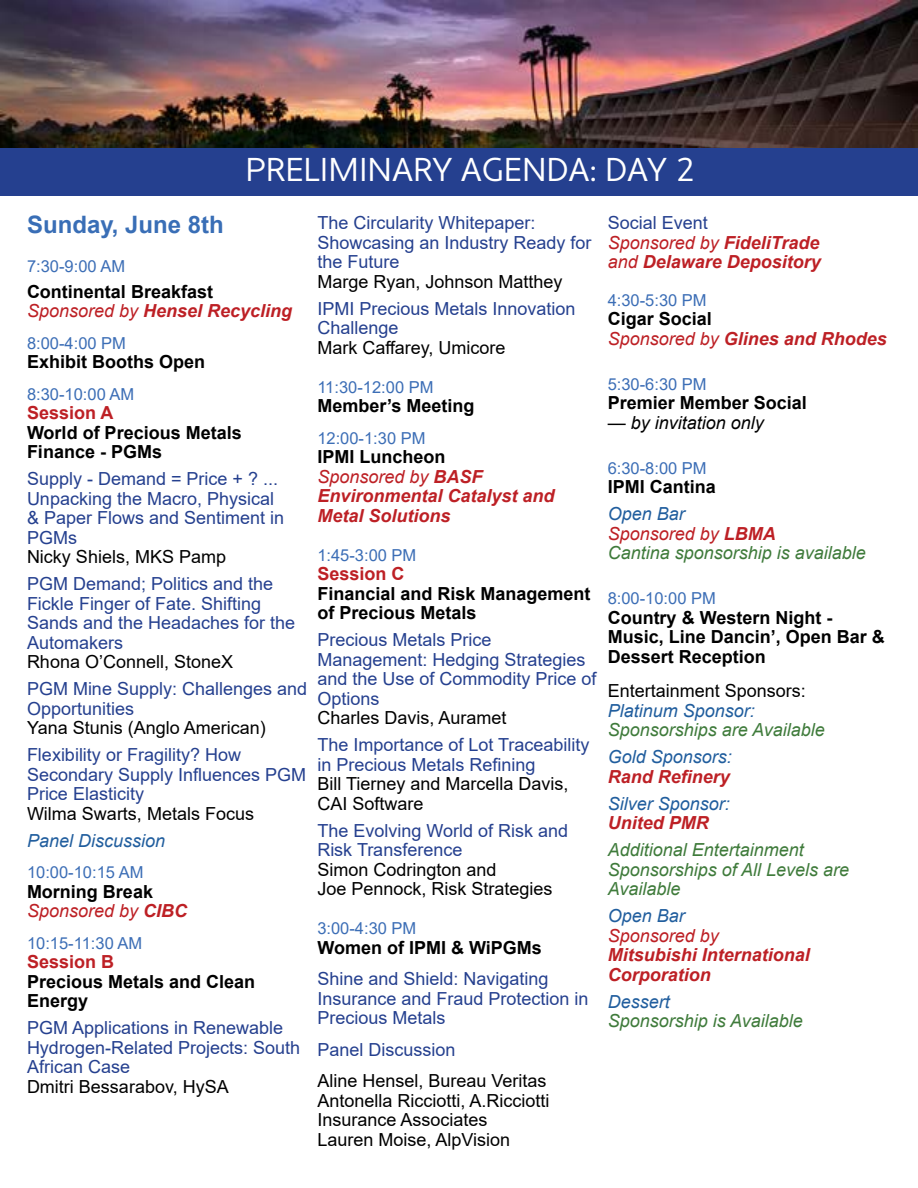
<style>
.page{position:relative;width:918px;height:1188px;background:#fff}
.page>*{position:absolute;margin:0;border:0;box-sizing:border-box;transform-origin:0 0}
.t1{font:33px "Apertura";color:#fff}
.t2{font:700 24px "Arial";color:#396eb6}
.t3{font:18px/19.5px "Arial";color:#25408f}
.t4{font:18px/19.5px "Arial";color:#000}
.t5{font:700 18px/19.5px "Arial";color:#000}
.t6{font:italic 700 18px/19.5px "Arial";color:#bd2025}
.t7{font:italic 18px/19.5px "Arial";color:#3f7b3b}
.t8{font:italic 18px "Arial";color:#215e9e}
.t9{font:700 18px "Arial";color:#bd2025}
.t10{font:italic 18px "Arial";color:#000}
.t11{font:italic 18px "Arial";color:#bd2025}
.t12{font:16.5px "Arial";color:#3c6eb6}
.s1{font-weight:400;font-style:italic;color:#bd2025}
.s2{font-style:italic;color:#bd2025}
.s3{font-style:normal;color:#000}
.s4{font-weight:400}
.s5{font-weight:400;font-style:normal;color:#25408f}
.s6{color:#215e9e}
.s7{color:#bd2025}
.s8{font-weight:700;color:#bd2025}
</style>
<div class="page">
<img style="left:0;top:0;width:918px;height:148px">
<div style="left:0;top:148px;width:918px;height:48px;background:#25408f"></div>
<h1 class="t1" style="left:245px;top:150px;width:450px">PRELIMINARY AGENDA: DAY 2</h1>
<h2 class="t2" style="left:27px;top:208px;width:198px">Sunday, June 8th</h2>
<p class="t12" style="left:27px;top:255px;width:100px">7:30-9:00 AM</p>
<p class="t5" style="left:27px;top:282px;width:267px">Continental Breakfast<br><span class="s1">Sponsored by</span> <span class="s2">Hensel Recycling</span></p>
<p class="t12" style="left:27px;top:332px;width:101px">8:00-4:00 PM</p>
<p class="t5" style="left:27px;top:353px;width:180px">Exhibit Booths Open</p>
<p class="t12" style="left:27px;top:383px;width:109px">8:30-10:00 AM</p>
<p class="t9" style="left:27px;top:400px;width:88px">Session A</p>
<p class="t5" style="left:27px;top:423px;width:216px">World of Precious Metals<br>Finance - PGMs</p>
<p class="t3" style="left:27px;top:469px;width:259px">Supply - Demand = Price + ? ...<br>Unpacking the Macro, Physical &amp; Paper Flows and Sentiment in<br>PGMs</p>
<p class="t4" style="left:27px;top:547px;width:201px">Nicky Shiels, MKS Pamp</p>
<p class="t3" style="left:27px;top:574px;width:270px">PGM Demand; Politics and the<br>Fickle Finger of Fate. Shifting<br>Sands and the Headaches for the<br>Automakers</p>
<p class="t4" style="left:27px;top:652px;width:208px">Rhona O’Connell, StoneX</p>
<p class="t3" style="left:27px;top:679px;width:282px">PGM Mine Supply: Challenges and<br>Opportunities</p>
<p class="t4" style="left:27px;top:718px;width:240px">Yana Stunis (Anglo American)</p>
<p class="t3" style="left:27px;top:745px;width:281px">Flexibility or Fragility? How<br>Secondary Supply Influences PGM<br>Price Elasticity</p>
<p class="t4" style="left:27px;top:804px;width:229px">Wilma Swarts, Metals Focus</p>
<p class="t8" style="left:27px;top:829px;width:140px">Panel Discussion</p>
<p class="t12" style="left:27px;top:861px;width:118px">10:00-10:15 AM</p>
<p class="t5" style="left:27px;top:882px;width:162px">Morning Break<br><span class="s1">Sponsored by</span> <span class="s2">CIBC</span></p>
<p class="t12" style="left:27px;top:932px;width:117px">10:15-11:30 AM</p>
<p class="t9" style="left:27px;top:949px;width:89px">Session B</p>
<p class="t5" style="left:27px;top:972px;width:230px">Precious Metals and Clean<br>Energy</p>
<p class="t3" style="left:27px;top:1018px;width:275px">PGM Applications in Renewable<br>Hydrogen-Related Projects: South<br>African Case</p>
<p class="t4" style="left:27px;top:1077px;width:203px">Dmitri Bessarabov, HySA</p>
<p class="t3" style="left:317px;top:213px;width:276px">The Circularity Whitepaper:<br>Showcasing an Industry Ready for the Future</p>
<p class="t4" style="left:317px;top:271px;width:247px">Marge Ryan, Johnson Matthey</p>
<p class="t3" style="left:317px;top:298px;width:260px">IPMI Precious Metals Innovation<br>Challenge</p>
<p class="t4" style="left:317px;top:337px;width:190px">Mark Caffarey, Umicore</p>
<p class="t12" style="left:317px;top:375px;width:118px">11:30-12:00 PM</p>
<p class="t5" style="left:317px;top:396px;width:159px">Member’s Meeting</p>
<p class="t12" style="left:317px;top:426px;width:110px">12:00-1:30 PM</p>
<p class="t6" style="left:317px;top:448px;width:239px"><span class="s3">IPMI Luncheon<br></span><span class="s4">Sponsored by</span> BASF<br>Environmental Catalyst and<br>Metal Solutions</p>
<p class="t12" style="left:317px;top:543px;width:101px">1:45-3:00 PM</p>
<p class="t9" style="left:317px;top:561px;width:89px">Session C</p>
<p class="t5" style="left:317px;top:584px;width:275px">Financial and Risk Management of Precious Metals</p>
<p class="t3" style="left:317px;top:630px;width:281px">Precious Metals Price<br>Management: Hedging Strategies and the Use of Commodity Price of<br>Options</p>
<p class="t4" style="left:317px;top:708px;width:191px">Charles Davis, Auramet</p>
<p class="t3" style="left:317px;top:735px;width:274px">The Importance of Lot Traceability in Precious Metals Refining</p>
<p class="t4" style="left:317px;top:774px;width:253px">Bill Tierney and Marcella Davis,<br>CAI Software</p>
<p class="t3" style="left:317px;top:820px;width:252px">The Evolving World of Risk and<br>Risk Transference</p>
<p class="t4" style="left:317px;top:859px;width:237px">Simon Codrington and<br>Joe Pennock, Risk Strategies</p>
<p class="t12" style="left:317px;top:917px;width:101px">3:00-4:30 PM</p>
<p class="t5" style="left:317px;top:938px;width:226px">Women of IPMI &amp; WiPGMs</p>
<p class="t3" style="left:317px;top:969px;width:273px">Shine and Shield: Navigating<br>Insurance and Fraud Protection in<br>Precious Metals</p>
<p class="t3" style="left:317px;top:1039px;width:140px">Panel Discussion</p>
<p class="t4" style="left:317px;top:1071px;width:234px">Aline Hensel, Bureau Veritas<br>Antonella Ricciotti, A.Ricciotti<br>Insurance Associates<br>Lauren Moise, AlpVision</p>
<p class="t6" style="left:608px;top:214px;width:215px"><span class="s5">Social Event<br></span><span class="s4">Sponsored by</span> FideliTrade <span class="s4">and</span> Delaware Depository</p>
<p class="t12" style="left:608px;top:288px;width:101px">4:30-5:30 PM</p>
<p class="t6" style="left:608px;top:310px;width:281px"><span class="s3">Cigar Social<br></span><span class="s4">Sponsored by</span> Glines and Rhodes</p>
<p class="t12" style="left:608px;top:372px;width:101px">5:30-6:30 PM</p>
<p class="t5" style="left:608px;top:393px;width:201px">Premier Member Social</p>
<p class="t10" style="left:608px;top:411px;width:158px">— by invitation only</p>
<p class="t12" style="left:608px;top:456px;width:101px">6:30-8:00 PM</p>
<p class="t5" style="left:608px;top:477px;width:110px">IPMI Cantina</p>
<p class="t7" style="left:608px;top:504px;width:260px"><span class="s6">Open Bar<br></span><span class="s7">Sponsored by</span> <span class="s8">LBMA<br></span>Cantina sponsorship is available</p>
<p class="t12" style="left:608px;top:587px;width:110px">8:00-10:00 PM</p>
<p class="t5" style="left:608px;top:608px;width:279px">Country &amp; Western Night -<br>Music, Line Dancin’, Open Bar &amp;<br>Dessert Reception</p>
<p class="t4" style="left:608px;top:681px;width:200px">Entertainment Sponsors:</p>
<p class="t8" style="left:608px;top:699px;width:149px">Platinum Sponsor:</p>
<p class="t7" style="left:608px;top:720px;width:219px">Sponsorships are Available</p>
<p class="t8" style="left:608px;top:745px;width:126px">Gold Sponsors:</p>
<p class="t6" style="left:608px;top:767px;width:124px">Rand Refinery</p>
<p class="t8" style="left:608px;top:792px;width:124px">Silver Sponsor:</p>
<p class="t6" style="left:608px;top:814px;width:102px">United PMR</p>
<p class="t7" style="left:608px;top:840px;width:243px">Additional Entertainment<br>Sponsorships of All Levels are<br>Available</p>
<p class="t8" style="left:608px;top:904px;width:79px">Open Bar</p>
<p class="t11" style="left:608px;top:924px;width:113px">Sponsored by</p>
<p class="t6" style="left:608px;top:946px;width:204px">Mitsubishi International<br>Corporation</p>
<p class="t8" style="left:608px;top:990px;width:64px">Dessert</p>
<p class="t7" style="left:608px;top:1011px;width:197px">Sponsorship is Available</p>
</div>
